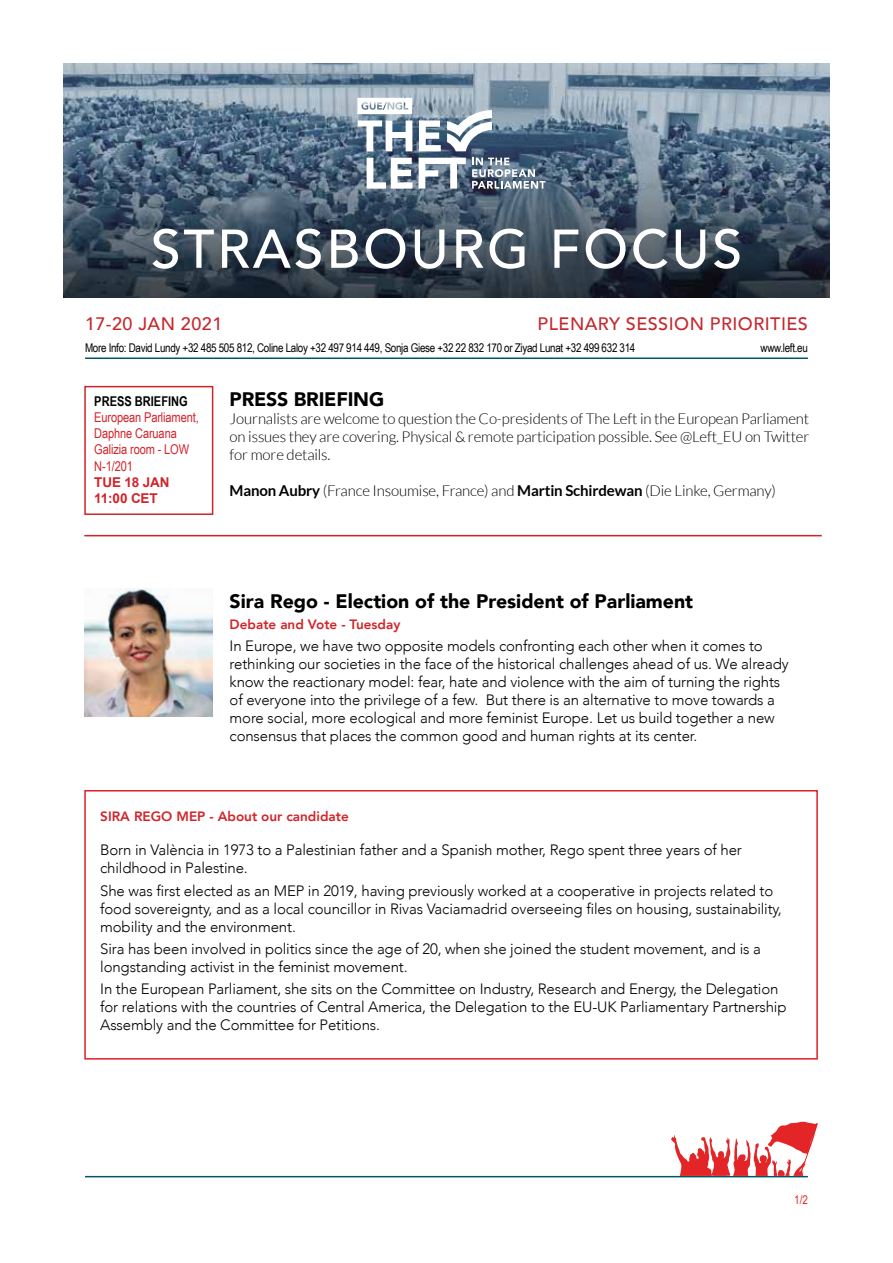
<style>
.page{position:relative;width:893px;height:1263px;background:#fff}
.page>*{position:absolute;margin:0;border:0;box-sizing:border-box;transform-origin:0 0}
.t1{font:500 54px "Avenir";letter-spacing:.05em;color:#fff}
.t2{font:900 19.5px "Avenir";color:#000}
.t3{font:500 18px "Avenir";letter-spacing:.025em;color:#c5282d}
.t4{font:300 15px/18px "Avenir";letter-spacing:-.01em;color:#000}
.t5{font:300 15px/18px "Lato";letter-spacing:-.01em;color:#000;text-align:justify}
.t6{font:13.5px/16.2px "Arial Narrow";letter-spacing:-.01em;color:#d2232a}
.t7{font:800 13.5px "Avenir";color:#d2232a}
.t8{font:700 13.5px/16.2px "Arial";letter-spacing:-.01em;color:#d2232a}
.t9{font:700 13.5px "Arial Narrow";color:#000}
.t10{font:12px "Arial Narrow";letter-spacing:-.025em;color:#000}
.t11{font:12px "Arial Narrow";color:#e42527}
.s1{font-weight:700}
</style>
<div class="page">
<hr style="left:85px;top:1176px;width:723px;height:1px;background:#00556b">
<img style="left:64px;top:64px;width:765px;height:234px">
<svg style="left:671px;top:1121px;width:147px;height:55px"></svg>
<svg style="left:358px;top:120px;width:54px;height:31px"></svg>
<svg style="left:419px;top:120px;width:22px;height:31px"></svg>
<svg style="left:367px;top:158px;width:45px;height:31px"></svg>
<svg style="left:419px;top:158px;width:47px;height:31px"></svg>
<svg style="left:447px;top:110px;width:45px;height:41px"></svg>
<svg style="left:357px;top:98px;width:55px;height:16px"></svg>
<svg style="left:472px;top:158px;width:73px;height:31px"></svg>
<hr style="left:85px;top:357px;width:723px;height:2px;background:#00556b">
<div style="left:84px;top:386px;width:129px;height:129px;border:2px solid #d2232a"></div>
<hr style="left:84px;top:535px;width:738px;height:1px;background:#d2232a">
<div style="left:84px;top:790px;width:734px;height:269px;border:2px solid #e01f2a"></div>
<img style="left:85px;top:589px;width:128px;height:127px">
<h1 class="t1" style="left:151px;top:202px;width:593px">STRASBOURG FOCUS</h1>
<p class="t3" style="left:85px;top:308px;width:139px">17-20 JAN 2021</p>
<p class="t3" style="left:538px;top:308px;width:272px">PLENARY SESSION PRIORITIES</p>
<p class="t10" style="left:85px;top:339px;width:552px">More Info: David Lundy +32 485 505 812, Coline Laloy +32 497 914 449, Sonja Giese +32 22 832 170 or Ziyad Lunat +32 499 632 314</p>
<p class="t10" style="left:761px;top:339px;width:49px">www.left.eu</p>
<p class="t9" style="left:94px;top:391px;width:95px">PRESS BRIEFING</p>
<p class="t6" style="left:94px;top:409px;width:106px">European Parliament,<br>Daphne Caruana<br>Galizia room - LOW<br>N-1/201</p>
<p class="t8" style="left:94px;top:474px;width:77px">TUE 18 JAN<br>11:00 CET</p>
<h2 class="t2" style="left:230px;top:383px;width:156px">PRESS BRIEFING</h2>
<p class="t5" style="left:230px;top:410px;width:581px">Journalists are welcome to question the Co-presidents of The Left in the European Parliament on issues they are covering. Physical &amp; remote participation possible. See @Left_EU on Twitter for more details.</p>
<p class="t5" style="left:230px;top:482px;width:548px"><span class="s1">Manon Aubry</span> (France Insoumise, France) and <span class="s1">Martin Schirdewan</span> (Die Linke, Germany)</p>
<h2 class="t2" style="left:230px;top:585px;width:465px">Sira Rego - Election of the President of Parliament</h2>
<p class="t7" style="left:230px;top:613px;width:172px">Debate and Vote - Tuesday</p>
<p class="t4" style="left:230px;top:637px;width:561px">In Europe, we have two opposite models confronting each other when it comes to rethinking our societies in the face of the historical challenges ahead of us. We already know the reactionary model: fear, hate and violence with the aim of turning the rights of everyone into the privilege of a few. But there is an alternative to move towards a more social, more ecological and more feminist Europe. Let us build together a new consensus that places the common good and human rights at its center.</p>
<p class="t7" style="left:100px;top:806px;width:250px">SIRA REGO MEP - About our candidate</p>
<p class="t4" style="left:100px;top:841px;width:643px">Born in València in 1973 to a Palestinian father and a Spanish mother, Rego spent three years of her childhood in Palestine.</p>
<p class="t4" style="left:100px;top:881px;width:683px">She was first elected as an MEP in 2019, having previously worked at a cooperative in projects related to food sovereignty, and as a local councillor in Rivas Vaciamadrid overseeing files on housing, sustainability, mobility and the environment.</p>
<p class="t4" style="left:100px;top:940px;width:662px">Sira has been involved in politics since the age of 20, when she joined the student movement, and is a longstanding activist in the feminist movement.</p>
<p class="t4" style="left:100px;top:980px;width:688px">In the European Parliament, she sits on the Committee on Industry, Research and Energy, the Delegation for relations with the countries of Central America, the Delegation to the EU-UK Parliamentary Partnership<br>Assembly and the Committee for Petitions.</p>
<p class="t11" style="left:794px;top:1191px;width:15px">1/2</p>
</div>
